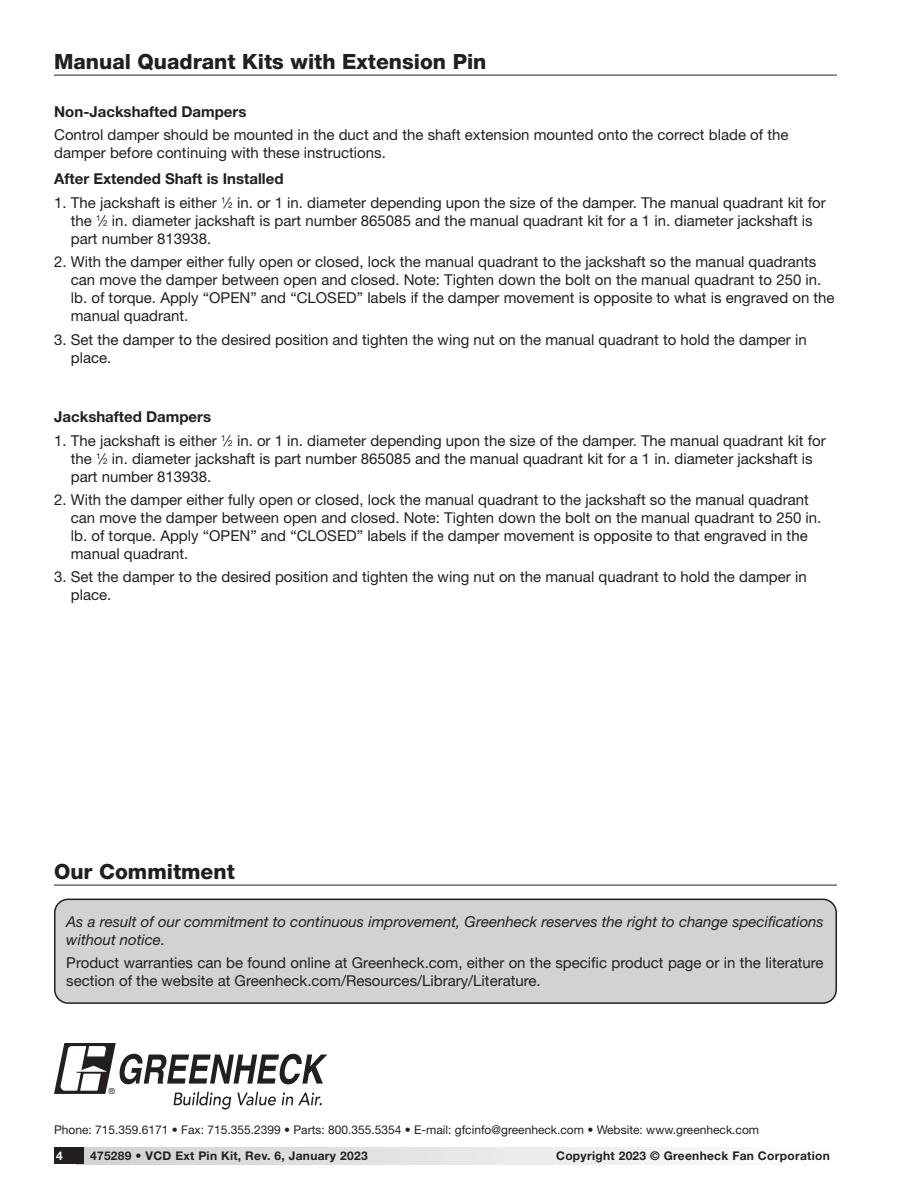
<style>
.page{position:relative;width:918px;height:1188px;background:#fff}
.page>*{position:absolute;margin:0;border:0;box-sizing:border-box;transform-origin:0 0}
.Section_Heading_wUnd{font:800 21px "Helvetica Neue LT Std";color:#231f20}
.Body_10_12_55_Roman{font:15px/18px "Helvetica Neue LT Std";color:#231f20}
.t1{font:italic 15px/18px "Helvetica Neue LT Std";color:#231f20}
.Bold{font:700 15px "Helvetica Neue LT Std";color:#231f20}
.t2{font:12px "Helvetica Neue LT Std";color:#231f20}
.t3{font:700 12px "Helvetica Neue LT Std";letter-spacing:.025em;color:#231f20}
.t4{font:700 12px "Helvetica Neue LT Std";color:#fff}
.t5{font:8.25px "Helvetica";color:#231f20}
.s1{font-size:8.25px}
</style>
<div class="page">
<hr style="left:54px;top:74px;width:783px;height:2px;background:#6c6d70">
<div style="left:77px;top:1148px;width:760px;height:16px;background:linear-gradient(to right,#d0d1d4,#fefefe)"></div>
<div style="left:54px;top:1148px;width:30px;height:16px;background:#231f20"></div>
<div style="left:55px;top:899px;width:781px;height:104px;background:#d1d2d4;border-radius:13px"></div>
<div style="left:54px;top:899px;width:783px;height:105px;border:2px solid #231f20;border-radius:13px"></div>
<svg style="left:54px;top:1043px;width:273px;height:67px"></svg>
<hr style="left:54px;top:884px;width:783px;height:2px;background:#6c6d70">
<p class="Section_Heading_wUnd" style="left:54px;top:49px;width:434px">Manual Quadrant Kits with Extension Pin</p>
<p class="Bold" style="left:54px;top:102px;width:194px">Non-Jackshafted Dampers</p>
<p class="Body_10_12_55_Roman" style="left:54px;top:125px;width:736px">Control damper should be mounted in the duct and the shaft extension mounted onto the correct blade of the damper before continuing with these instructions.</p>
<p class="Bold" style="left:54px;top:170px;width:231px">After Extended Shaft is Installed</p>
<p class="Body_10_12_55_Roman" style="left:71px;top:193px;width:756px;text-indent:-17px">1. The jackshaft is either <sup>1</sup>⁄<span class="s1">2</span> in. or 1 in. diameter depending upon the size of the damper. The manual quadrant kit for the <sup>1</sup>⁄<span class="s1">2</span> in. diameter jackshaft is part number 865085 and the manual quadrant kit for a 1 in. diameter jackshaft is part number 813938.</p>
<p class="Body_10_12_55_Roman" style="left:71px;top:253px;width:765px;text-indent:-17px">2. With the damper either fully open or closed, lock the manual quadrant to the jackshaft so the manual quadrants can move the damper between open and closed. Note: Tighten down the bolt on the manual quadrant to 250 in. lb. of torque. Apply “OPEN” and “CLOSED” labels if the damper movement is opposite to what is engraved on the manual quadrant.</p>
<p class="Body_10_12_55_Roman" style="left:71px;top:330px;width:737px;text-indent:-17px">3. Set the damper to the desired position and tighten the wing nut on the manual quadrant to hold the damper in place.</p>
<p class="Bold" style="left:54px;top:408px;width:158px">Jackshafted Dampers</p>
<p class="Body_10_12_55_Roman" style="left:71px;top:431px;width:756px;text-indent:-17px">1. The jackshaft is either <sup>1</sup>⁄<span class="s1">2</span> in. or 1 in. diameter depending upon the size of the damper. The manual quadrant kit for the <sup>1</sup>⁄<span class="s1">2</span> in. diameter jackshaft is part number 865085 and the manual quadrant kit for a 1 in. diameter jackshaft is part number 813938.</p>
<p class="Body_10_12_55_Roman" style="left:71px;top:490px;width:752px;text-indent:-17px">2. With the damper either fully open or closed, lock the manual quadrant to the jackshaft so the manual quadrant can move the damper between open and closed. Note: Tighten down the bolt on the manual quadrant to 250 in. lb. of torque. Apply “OPEN” and “CLOSED” labels if the damper movement is opposite to that engraved in the manual quadrant.</p>
<p class="Body_10_12_55_Roman" style="left:71px;top:568px;width:737px;text-indent:-17px">3. Set the damper to the desired position and tighten the wing nut on the manual quadrant to hold the damper in place.</p>
<h1 class="Section_Heading_wUnd" style="left:54px;top:859px;width:182px">Our Commitment</h1>
<p class="t1" style="left:66px;top:912px;width:759px">As a result of our commitment to continuous improvement, Greenheck reserves the right to change specifications without notice.</p>
<p class="Body_10_12_55_Roman" style="left:66px;top:954px;width:759px">Product warranties can be found online at Greenheck.com, either on the specific product page or in the literature section of the website at Greenheck.com/Resources/Library/Literature.</p>
<p class="t5" style="left:109px;top:1086px;width:8px">®</p>
<p class="t2" style="left:54px;top:1123px;width:707px">Phone: 715.359.6171 • Fax: 715.355.2399 • Parts: 800.355.5354 • E-mail: gfcinfo@greenheck.com • Website: www.greenheck.com</p>
<p class="t4" style="left:56px;top:1148px;width:8px">4</p>
<p class="t3" style="left:90px;top:1148px;width:279px">475289 • VCD Ext Pin Kit, Rev. 6, January 2023</p>
<p class="t3" style="left:556px;top:1148px;width:275px">Copyright 2023 © Greenheck Fan Corporation</p>
</div>
